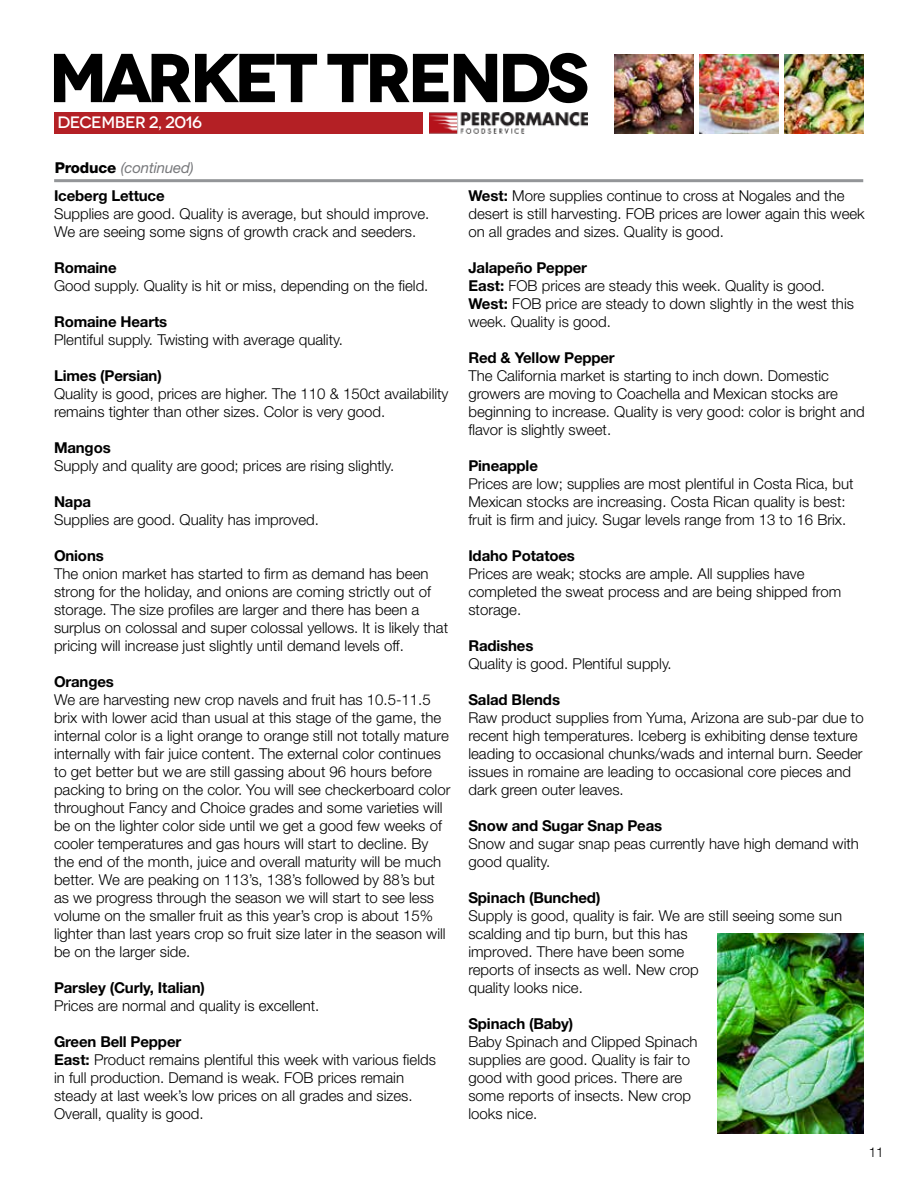
<style>
.page{position:relative;width:918px;height:1188px;background:#fff}
.page>*{position:absolute;margin:0;border:0;box-sizing:border-box;transform-origin:0 0}
.t1{font:700 69px "Novecentowide";letter-spacing:-.07em;color:#000}
.t2{font:500 16.5px "Novecentowide";letter-spacing:-.03em;color:#fff}
.t3{font:300 15px/18px "Helvetica Neue LT Std";color:#000}
.t4{font:700 15px/28px "Helvetica Neue LT Std";letter-spacing:-.01em;color:#000}
.t5{font:300 13.5px "Helvetica Neue LT Std";color:#000}
.s1{font-weight:800}
.s2{font-weight:400;font-style:italic;color:#77787b}
.s3{font-weight:700}
</style>
<div class="page">
<div style="left:55px;top:112px;width:368px;height:21px;background:#b42025"></div>
<img style="left:430px;top:112px;width:158px;height:21px">
<img style="left:614px;top:54px;width:80px;height:79px">
<img style="left:785px;top:54px;width:79px;height:79px">
<img style="left:699px;top:54px;width:80px;height:79px">
<hr style="left:54px;top:179px;width:809px;height:3px;background:#939598">
<img style="left:717px;top:933px;width:147px;height:201px">
<h1 class="t1" style="left:49px;top:35px;width:542px">MARKET TRENDS</h1>
<p class="t2" style="left:58px;top:113px;width:146px">DECEMBER 2, 2016</p>
<p class="t4" style="left:54px;top:153px;width:141px"><span class="s1">Produce</span> <span class="s2">(continued)<br></span>Iceberg Lettuce</p>
<p class="t3" style="left:54px;top:204px;width:377px">Supplies are good. Quality is average, but should improve.<br>We are seeing some signs of growth crack and seeders.</p>
<p class="t4" style="left:54px;top:253px;width:64px">Romaine</p>
<p class="t3" style="left:54px;top:276px;width:376px">Good supply. Quality is hit or miss, depending on the field.</p>
<p class="t4" style="left:54px;top:307px;width:115px">Romaine Hearts</p>
<p class="t3" style="left:54px;top:330px;width:290px">Plentiful supply. Twisting with average quality.</p>
<p class="t4" style="left:54px;top:361px;width:109px">Limes (Persian)</p>
<p class="t3" style="left:54px;top:384px;width:396px">Quality is good, prices are higher. The 110 &amp; 150ct availability remains tighter than other sizes. Color is very good.</p>
<p class="t4" style="left:54px;top:433px;width:58px">Mangos</p>
<p class="t3" style="left:54px;top:456px;width:342px">Supply and quality are good; prices are rising slightly.</p>
<p class="t4" style="left:54px;top:487px;width:39px">Napa</p>
<p class="t3" style="left:54px;top:510px;width:267px">Supplies are good. Quality has improved.</p>
<p class="t4" style="left:54px;top:541px;width:51px">Onions</p>
<p class="t3" style="left:54px;top:564px;width:396px">The onion market has started to firm as demand has been strong for the holiday, and onions are coming strictly out of storage. The size profiles are larger and there has been a surplus on colossal and super colossal yellows. It is likely that pricing will increase just slightly until demand levels off.</p>
<p class="t4" style="left:54px;top:667px;width:61px">Oranges</p>
<p class="t3" style="left:54px;top:690px;width:398px">We are harvesting new crop navels and fruit has 10.5-11.5 brix with lower acid than usual at this stage of the game, the internal color is a light orange to orange still not totally mature internally with fair juice content. The external color continues to get better but we are still gassing about 96 hours before packing to bring on the color. You will see checkerboard color throughout Fancy and Choice grades and some varieties will be on the lighter color side until we get a good few weeks of cooler temperatures and gas hours will start to decline. By the end of the month, juice and overall maturity will be much better. We are peaking on 113’s, 138’s followed by 88’s but as we progress through the season we will start to see less volume on the smaller fruit as this year’s crop is about 15% lighter than last years crop so fruit size later in the season will be on the larger side.</p>
<p class="t4" style="left:54px;top:973px;width:152px">Parsley (Curly, Italian)</p>
<p class="t3" style="left:54px;top:996px;width:267px">Prices are normal and quality is excellent.</p>
<p class="t3" style="left:54px;top:1032px;width:383px"><span class="s3">Green Bell Pepper<br>East:</span> Product remains plentiful this week with various fields in full production. Demand is weak. FOB prices remain steady at last week’s low prices on all grades and sizes.<br>Overall, quality is good.</p>
<p class="t3" style="left:468px;top:186px;width:398px"><span class="s3">West:</span> More supplies continue to cross at Nogales and the desert is still harvesting. FOB prices are lower again this week on all grades and sizes. Quality is good.</p>
<p class="t3" style="left:468px;top:258px;width:387px"><span class="s3">Jalapeño Pepper<br>East:</span> FOB prices are steady this week. Quality is good.<br><span class="s3">West:</span> FOB price are steady to down slightly in the west this week. Quality is good.</p>
<p class="t4" style="left:468px;top:343px;width:148px">Red &amp; Yellow Pepper</p>
<p class="t3" style="left:468px;top:366px;width:398px">The California market is starting to inch down. Domestic growers are moving to Coachella and Mexican stocks are beginning to increase. Quality is very good: color is bright and flavor is slightly sweet.</p>
<p class="t4" style="left:468px;top:451px;width:71px">Pineapple</p>
<p class="t3" style="left:468px;top:474px;width:387px">Prices are low; supplies are most plentiful in Costa Rica, but<br>Mexican stocks are increasing. Costa Rican quality is best: fruit is firm and juicy. Sugar levels range from 13 to 16 Brix.</p>
<p class="t4" style="left:468px;top:541px;width:108px">Idaho Potatoes</p>
<p class="t3" style="left:468px;top:564px;width:374px">Prices are weak; stocks are ample. All supplies have completed the sweat process and are being shipped from storage.</p>
<p class="t4" style="left:468px;top:631px;width:67px">Radishes</p>
<p class="t3" style="left:468px;top:654px;width:205px">Quality is good. Plentiful supply.</p>
<p class="t4" style="left:468px;top:685px;width:93px">Salad Blends</p>
<p class="t3" style="left:468px;top:708px;width:397px">Raw product supplies from Yuma, Arizona are sub-par due to recent high temperatures. Iceberg is exhibiting dense texture leading to occasional chunks/wads and internal burn. Seeder issues in romaine are leading to occasional core pieces and dark green outer leaves.</p>
<p class="t4" style="left:468px;top:811px;width:195px">Snow and Sugar Snap Peas</p>
<p class="t3" style="left:468px;top:834px;width:392px">Snow and sugar snap peas currently have high demand with good quality.</p>
<p class="t4" style="left:468px;top:883px;width:134px">Spinach (Bunched)</p>
<p class="t3" style="left:468px;top:906px;width:375px">Supply is good, quality is fair. We are still seeing some sun scalding and tip burn, but this has<br>improved. There have been some<br>reports of insects as well. New crop<br>quality looks nice.</p>
<p class="t4" style="left:468px;top:1009px;width:106px">Spinach (Baby)</p>
<p class="t3" style="left:468px;top:1032px;width:231px">Baby Spinach and Clipped Spinach supplies are good. Quality is fair to good with good prices. There are some reports of insects. New crop looks nice.</p>
<p class="t5" style="left:869px;top:1144px;width:17px">11</p>
</div>
